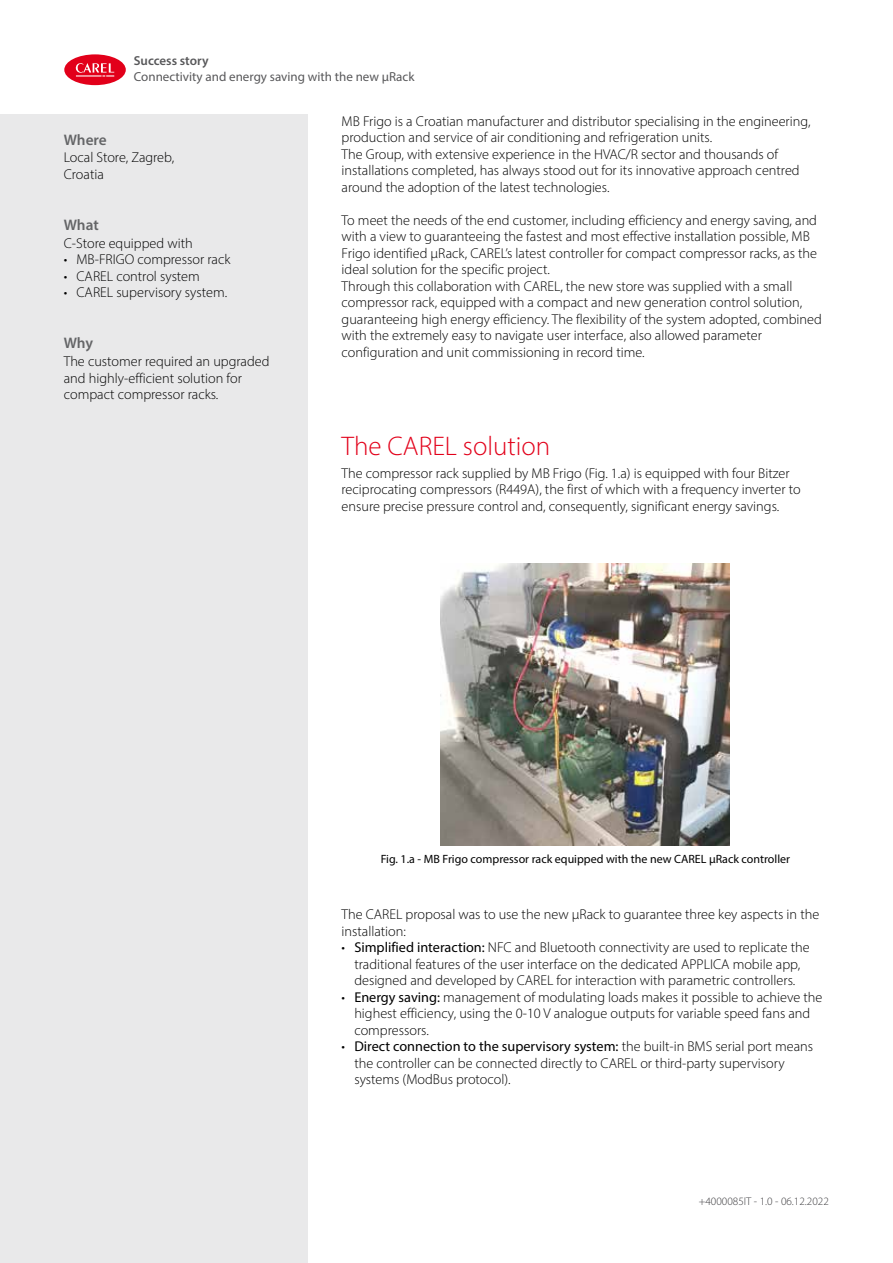
<style>
.page{position:relative;width:893px;height:1263px;background:#fff}
.page>*{position:absolute;margin:0;border:0;box-sizing:border-box;transform-origin:0 0}
.t1{font:300 27px "Myriad Pro";color:#e2001a}
.t2{font:600 15.3px "Myriad Pro";letter-spacing:-.005em;color:#646567}
.t3{font:300 14.25px/16.5px "Myriad Pro";color:#000}
.t4{font:13.05px "Myriad Pro";color:#58585a}
.t5{font:600 13.05px "Myriad Pro";color:#58585a}
.t6{font:12px "Myriad Pro";color:#000}
.t7{font:300 11.25px "Myriad Pro";color:#3e3d40}
.s1{font-weight:400}
</style>
<div class="page">
<div style="left:64px;top:54px;width:62px;height:31px;background:#e2001a;border-radius:50%"></div>
<svg style="left:76px;top:63px;width:38px;height:14px"></svg>
<img style="left:440px;top:563px;width:289px;height:282px">
<div style="left:0;top:115px;width:308px;height:1148px;background:#e9e9ea"></div>
<p class="t5" style="left:134px;top:52px;width:76px">Success story</p>
<p class="t4" style="left:134px;top:68px;width:282px">Connectivity and energy saving with the new µRack</p>
<p class="t2" style="left:64px;top:130px;width:45px">Where</p>
<p class="t3" style="left:64px;top:149px;width:112px">Local Store, Zagreb,<br>Croatia</p>
<p class="t2" style="left:64px;top:215px;width:36px">What</p>
<p class="t3" style="left:64px;top:234px;width:130px">C-Store equipped with</p>
<p class="t3" style="left:64px;top:251px;width:168px">• MB-FRIGO compressor rack</p>
<p class="t3" style="left:64px;top:267px;width:138px">• CAREL control system</p>
<p class="t3" style="left:64px;top:284px;width:165px">• CAREL supervisory system.</p>
<p class="t2" style="left:64px;top:334px;width:31px">Why</p>
<p class="t3" style="left:64px;top:353px;width:207px">The customer required an upgraded and highly-efficient solution for compact compressor racks.</p>
<p class="t3" style="left:342px;top:112px;width:470px">MB Frigo is a Croatian manufacturer and distributor specialising in the engineering, production and service of air conditioning and refrigeration units.<br>The Group, with extensive experience in the HVAC/R sector and thousands of installations completed, has always stood out for its innovative approach centred around the adoption of the latest technologies.</p>
<p class="t3" style="left:342px;top:211px;width:482px">To meet the needs of the end customer, including efficiency and energy saving, and with a view to guaranteeing the fastest and most effective installation possible, MB Frigo identified µRack, CAREL’s latest controller for compact compressor racks, as the ideal solution for the specific project.<br>Through this collaboration with CAREL, the new store was supplied with a small compressor rack, equipped with a compact and new generation control solution, guaranteeing high energy efficiency. The flexibility of the system adopted, combined with the extremely easy to navigate user interface, also allowed parameter configuration and unit commissioning in record time.</p>
<h1 class="t1" style="left:342px;top:430px;width:210px">The CAREL solution</h1>
<p class="t3" style="left:342px;top:465px;width:460px">The compressor rack supplied by MB Frigo (Fig. 1.a) is equipped with four Bitzer reciprocating compressors (R449A), the first of which with a frequency inverter to ensure precise pressure control and, consequently, significant energy savings.</p>
<p class="t6" style="left:381px;top:851px;width:411px">Fig. 1.a - MB Frigo compressor rack equipped with the new CAREL µRack controller</p>
<p class="t3" style="left:342px;top:906px;width:479px">The CAREL proposal was to use the new µRack to guarantee three key aspects in the installation:</p>
<p class="t3" style="left:342px;top:939px;width:470px;text-align:center">• <span class="s1">Simplified interaction:</span> NFC and Bluetooth connectivity are used to replicate the traditional features of the user interface on the dedicated APPLICA mobile app, designed and developed by CAREL for interaction with parametric controllers.</p>
<p class="t3" style="left:354px;top:988px;width:470px;text-indent:-13px">• <span class="s1">Energy saving:</span> management of modulating loads makes it possible to achieve the highest efficiency, using the 0-10 V analogue outputs for variable speed fans and compressors.</p>
<p class="t3" style="left:354px;top:1038px;width:460px;text-indent:-13px">• <span class="s1">Direct connection to the supervisory system:</span> the built-in BMS serial port means the controller can be connected directly to CAREL or third-party supervisory systems (ModBus protocol).</p>
<p class="t7" style="left:699px;top:1194px;width:132px">+4000085IT - 1.0 - 06.12.2022</p>
</div>
